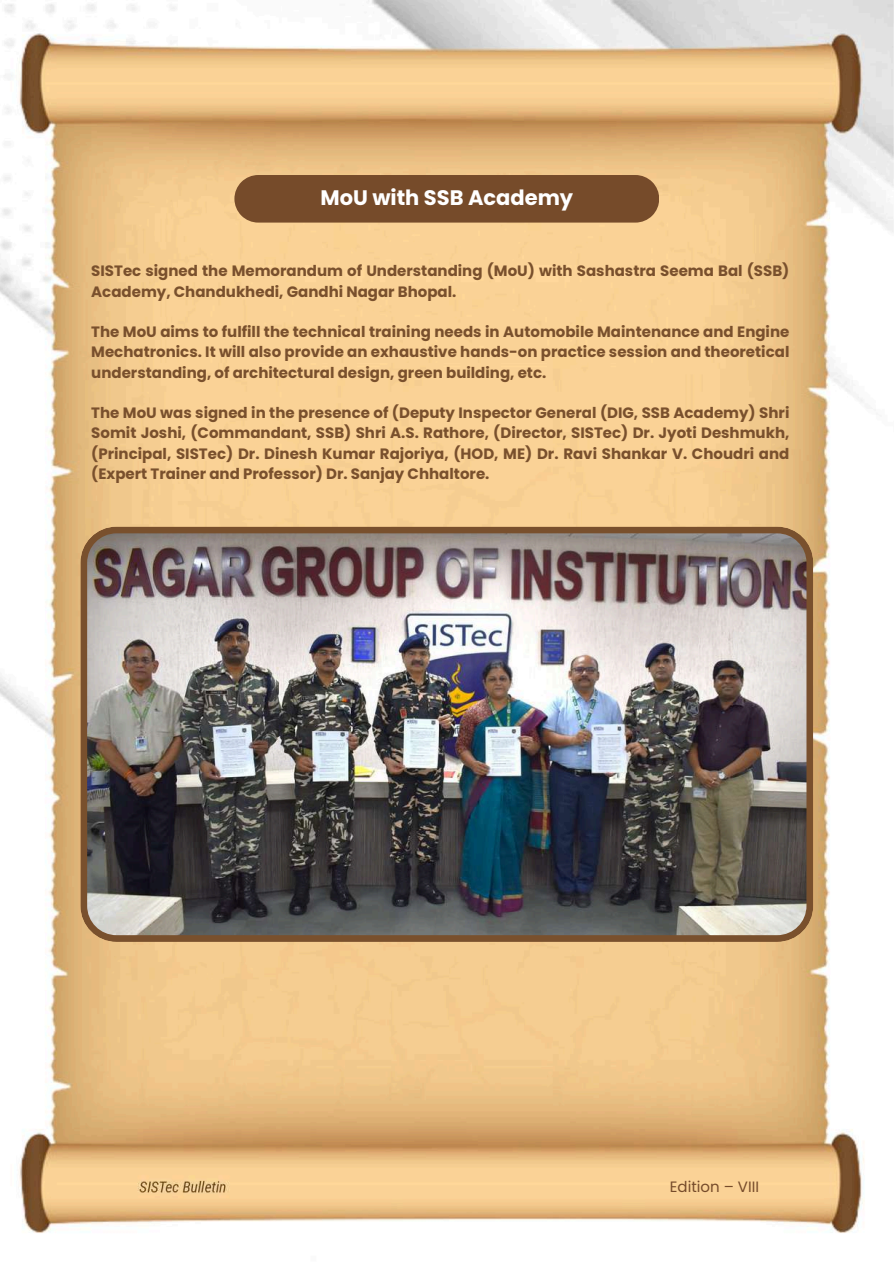
<style>
.page{position:relative;width:894px;height:1264px;background:#fff}
.page>*{position:absolute;margin:0;border:0;box-sizing:border-box;transform-origin:0 0}
.t1{font:700 21px "Poppins";color:#fff}
.t2{font:700 15px/20.2px "Poppins";color:#79502d;text-align:justify}
.t3{font:15px "Poppins";color:#764b2a}
</style>
<div class="page">
<img style="left:0;top:0;width:893px;height:1233px">
<div style="left:234px;top:175px;width:425px;height:47px;background:#764b2a"></div>
<img style="left:80px;top:526px;width:733px;height:415px">
<h1 class="t1" style="left:320px;top:183px;width:254px">MoU with SSB Academy</h1>
<p class="t2" style="left:91px;top:261px;width:699px">SISTec signed the Memorandum of Understanding (MoU) with Sashastra Seema Bal (SSB)<br>Academy, Chandukhedi, Gandhi Nagar Bhopal.</p>
<p class="t2" style="left:91px;top:321px;width:699px">The MoU aims to fulfill the technical training needs in Automobile Maintenance and Engine Mechatronics. It will also provide an exhaustive hands-on practice session and theoretical understanding, of architectural design, green building, etc.</p>
<p class="t2" style="left:91px;top:402px;width:699px">The MoU was signed in the presence of (Deputy Inspector General (DIG, SSB Academy) Shri Somit Joshi, (Commandant, SSB) Shri A.S. Rathore, (Director, SISTec) Dr. Jyoti Deshmukh, (Principal, SISTec) Dr. Dinesh Kumar Rajoriya, (HOD, ME) Dr. Ravi Shankar V. Choudri and (Expert Trainer and Professor) Dr. Sanjay Chhaltore.</p>
<p class="t3" style="left:669px;top:1175px;width:91px">Edition – VIII</p>
</div>
